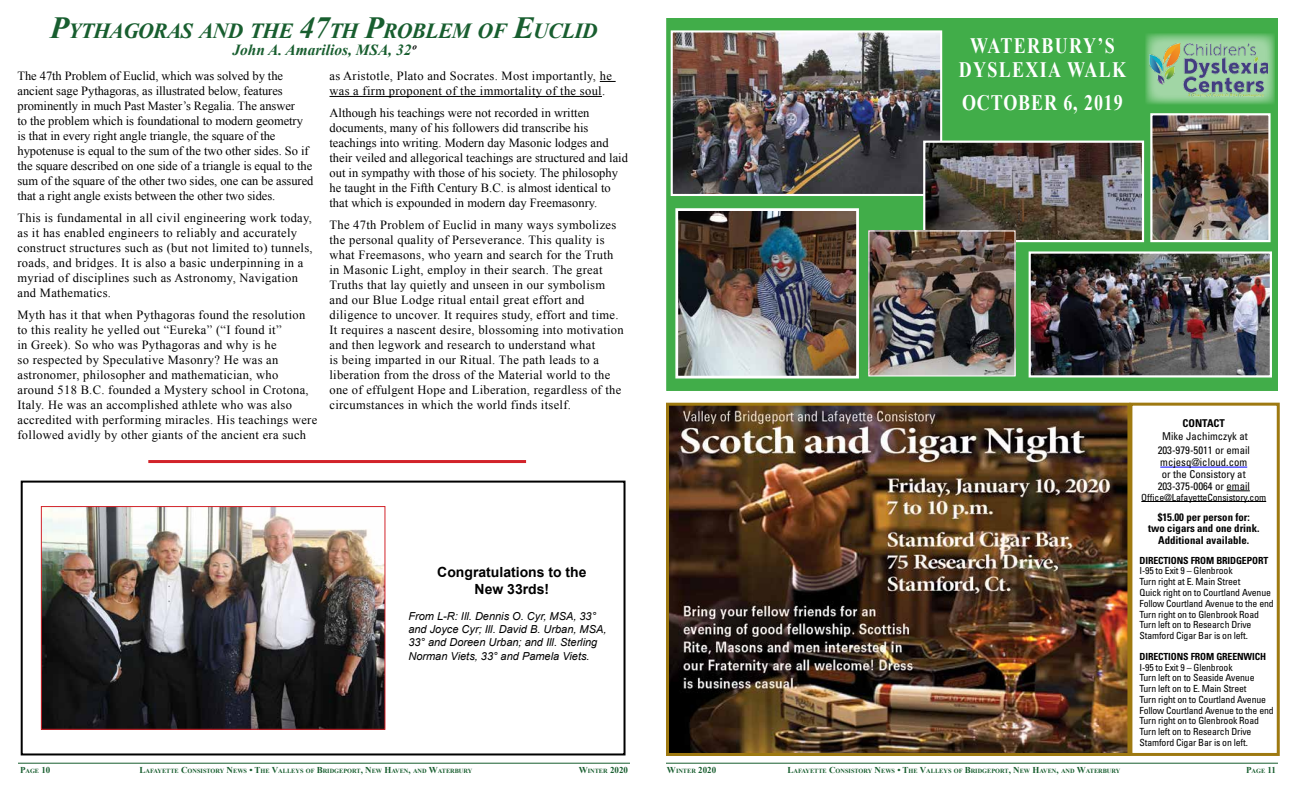
<style>
.page{position:relative;width:1296px;height:792px;background:#fff}
.page>*{position:absolute;margin:0;border:0;box-sizing:border-box;transform-origin:0 0}
.t1{font:700 22px/23.8px "Times New Roman";letter-spacing:.05em;color:#fff;scale:.82 1}
.t2{font:italic 700 21.6px "Times New Roman";letter-spacing:-.03em;color:#185e2f}
.t3{font:italic 700 15.4px "Times New Roman";color:#185e2f}
.t4{font:700 14px/16.8px "Arial";color:#000;text-align:center}
.t5{font:12.5px/15px "Times New Roman";letter-spacing:.025em;color:#000}
.t6{font:12.5px/15px "Times New Roman";letter-spacing:-.005em;color:#000}
.t7{font:12.5px/15px "Times New Roman";color:#000}
.t8{font:italic 11px/13.2px "Arial";color:#000}
.t9{font:condensed 10.8px/11.9px "Univers";color:#000;text-align:center}
.t10{font:700 condensed 10.8px/11.8px "Univers";color:#000;text-align:center}
.t11{font:condensed 9.8px/10.8px "Univers";letter-spacing:-.015em;color:#000}
.t12{font:700 condensed 9.8px "Univers";letter-spacing:-.01em;color:#000}
.t13{font:700 9px "Times New Roman";color:#185e2f}
.t14{font:700 6.3px "Times New Roman";color:#185e2f}
.s1{font-size:30.8px}
.s2{font-size:14px;color:#000}
.s3{font-size:6.3px}
.s4{font-size:9px}
</style>
<div class="page">
<hr style="left:666px;top:763px;width:612px;height:1px;background:#185e2f">
<hr style="left:18px;top:763px;width:612px;height:1px;background:#185e2f">
<div style="left:21px;top:481px;width:605px;height:274px;border:2px solid #000"></div>
<svg style="left:600px;top:81px;width:16px;height:1px"></svg>
<hr style="left:330px;top:96px;width:272px;height:1px;background:#000">
<hr style="left:148px;top:460px;width:378px;height:3px;background:#d2232a">
<div style="left:1129px;top:403px;width:151px;height:353px;border:3px solid #9e7911"></div>
<img style="left:670px;top:407px;width:456px;height:345px">
<div style="left:666px;top:403px;width:464px;height:353px;border:3px solid #9e7911"></div>
<hr style="left:1160px;top:467px;width:87px;height:1px;background:#00f">
<svg style="left:1227px;top:491px;width:23px;height:1px"></svg>
<hr style="left:1141px;top:501px;width:125px;height:1px;background:#000">
<div style="left:666px;top:18px;width:612px;height:373px;background:#41ad49"></div>
<img style="left:1153px;top:116px;width:115px;height:123px">
<div style="left:1150px;top:113px;width:121px;height:129px;border:2px solid #fff"></div>
<img style="left:1032px;top:254px;width:237px;height:121px">
<div style="left:1029px;top:251px;width:243px;height:127px;border:2px solid #fff"></div>
<img style="left:674px;top:33px;width:265px;height:160px">
<div style="left:671px;top:30px;width:271px;height:166px;border:2px solid #fff"></div>
<img style="left:679px;top:212px;width:176px;height:163px">
<div style="left:675px;top:208px;width:184px;height:171px;border:3px solid #fff"></div>
<img style="left:926px;top:144px;width:215px;height:95px">
<div style="left:923px;top:141px;width:221px;height:101px;border:2px solid #fff"></div>
<img style="left:870px;top:232px;width:144px;height:143px">
<div style="left:868px;top:230px;width:148px;height:147px;border:1px solid #fff"></div>
<svg style="left:1145px;top:33px;width:130px;height:71px;background:#79c47e"></svg>
<img style="left:1150px;top:43px;width:118px;height:53px">
<img style="left:43px;top:508px;width:340px;height:220px">
<div style="left:41px;top:506px;width:344px;height:224px;border:1px solid #d2232a"></div>
<h2 class="t2" style="left:50px;top:16px;width:549px"><span class="s1">P</span>YTHAGORAS AND THE <span class="s1">47</span>TH <span class="s1">P</span>ROBLEM OF <span class="s1">E</span>UCLID</h2>
<p class="t3" style="left:232px;top:39px;width:185px">John A. Amarilios, MSA, 32<span class="s2">º</span></p>
<p class="t6" style="left:18px;top:68px;width:297px">The 47th Problem of Euclid, which was solved by the ancient sage Pythagoras, as illustrated below, features prominently in much Past Master’s Regalia. The answer<br>to the problem which is foundational to modern geometry is that in every right angle triangle, the square of the hypotenuse is equal to the sum of the two other sides. So if the square described on one side of a triangle is equal to the sum of the square of the other two sides, one can be assured that a right angle exists between the other two sides.</p>
<p class="t5" style="left:18px;top:210px;width:297px">This is fundamental in all civil engineering work today, as it has enabled engineers to reliably and accurately construct structures such as (but not limited to) tunnels, roads, and bridges. It is also a basic underpinning in a myriad of disciplines such as Astronomy, Navigation and Mathematics.</p>
<p class="t5" style="left:18px;top:308px;width:301px">Myth has it that when Pythagoras found the resolution to this reality he yelled out “Eureka” (“I found it”<br>in Greek). So who was Pythagoras and why is he<br>so respected by Speculative Masonry? He was an astronomer, philosopher and mathematician, who around 518 B.C. founded a Mystery school in Crotona, Italy. He was an accomplished athlete who was also accredited with performing miracles. His teachings were followed avidly by other giants of the ancient era such</p>
<p class="t5" style="left:330px;top:68px;width:284px">as Aristotle, Plato and Socrates. Most importantly, he was a firm proponent of the immortality of the soul.</p>
<p class="t7" style="left:330px;top:105px;width:300px">Although his teachings were not recorded in written documents, many of his followers did transcribe his teachings into writing. Modern day Masonic lodges and their veiled and allegorical teachings are structured and laid out in sympathy with those of his society. The philosophy he taught in the Fifth Century B.C. is almost identical to that which is expounded in modern day Freemasonry.</p>
<p class="t5" style="left:330px;top:218px;width:296px">The 47th Problem of Euclid in many ways symbolizes the personal quality of Perseverance. This quality is what Freemasons, who yearn and search for the Truth in Masonic Light, employ in their search. The great Truths that lay quietly and unseen in our symbolism and our Blue Lodge ritual entail great effort and diligence to uncover. It requires study, effort and time.<br>It requires a nascent desire, blossoming into motivation and then legwork and research to understand what<br>is being imparted in our Ritual. The path leads to a liberation from the dross of the Material world to the one of effulgent Hope and Liberation, regardless of the circumstances in which the world finds itself.</p>
<p class="t4" style="left:437px;top:564px;width:151px">Congratulations to the<br>New 33rds!</p>
<p class="t8" style="left:408px;top:610px;width:200px">From L-R: Ill. Dennis O. Cyr, MSA, 33° and Joyce Cyr; Ill. David B. Urban, MSA, 33° and Doreen Urban; and Ill. Sterling Norman Viets, 33° and Pamela Viets.</p>
<h1 class="t1" style="left:959px;top:33px;width:206px;text-indent:124px">Y’S<br>DYSLEXIA WALK</h1>
<h1 class="t1" style="left:962px;top:90px;width:18px">OCT</h1>
<h1 class="t1" style="left:1003px;top:90px;width:35px">OBER</h1>
<h1 class="t1" style="left:1063px;top:90px;width:74px">6, 2019</h1>
<h1 class="t1" style="left:970px;top:33px;width:39px">WATERBUR</h1>
<p class="t10" style="left:1183px;top:417px;width:13px">Contact</p>
<p class="t9" style="left:1158px;top:430px;width:94px;line-height:13.7px">Mike Jachimczyk at<br>203-979-5011 or email</p>
<p class="t9" style="left:1158px;top:456px;width:94px">mcjesq@icloud.com or the Consistory at<br>203-375-0064 or email</p>
<p class="t11" style="left:1141px;top:491px;width:126px">Office@LafayetteConsistory.com</p>
<p class="t10" style="left:1148px;top:511px;width:113px">$15.00 per person for: two cigars and one drink.<br>Additional available.</p>
<p class="t12" style="left:1140px;top:554px;width:89px">DIRECTIONS From Bridgeport</p>
<p class="t11" style="left:1140px;top:565px;width:136px">I-95 to Exit 9 – Glenbrook<br>Turn right at E. Main Street<br>Quick right on to Courtland Avenue<br>Follow Courtland Avenue to the end<br>Turn right on to Glenbrook Road<br>Turn left on to Research Drive<br>Stamford Cigar Bar is on left.</p>
<p class="t12" style="left:1140px;top:650px;width:90px">DIRECTIONS from Greenwich</p>
<p class="t11" style="left:1140px;top:661px;width:136px">I-95 to Exit 9 – Glenbrook<br>Turn left on to Seaside Avenue<br>Turn left on to E. Main Street<br>Turn right on to Courtland Avenue<br>Follow Courtland Avenue to the end<br>Turn right on to Glenbrook Road<br>Turn left on to Research Drive<br>Stamford Cigar Bar is on left.</p>
<p class="t13" style="left:20px;top:764px;width:32px">P<span class="s3">AGE</span> 10</p>
<p class="t14" style="left:140px;top:767px;width:334px"><span class="s4">L</span>AFAYETTE <span class="s4">C</span>ONSISTORY <span class="s4">N</span>EWS <span class="s4">• T</span>HE <span class="s4">V</span>ALLEYS OF <span class="s4">B</span>RIDGEPORT<span class="s4">, N</span>EW <span class="s4">H</span>AVEN<span class="s4">,</span> AND <span class="s4">W</span>ATERBURY</p>
<p class="t13" style="left:579px;top:764px;width:51px">W<span class="s3">INTER</span> 2020</p>
<p class="t13" style="left:667px;top:764px;width:51px">W<span class="s3">INTER</span> 2020</p>
<p class="t14" style="left:788px;top:767px;width:334px"><span class="s4">L</span>AFAYETTE <span class="s4">C</span>ONSISTORY <span class="s4">N</span>EWS <span class="s4">• T</span>HE <span class="s4">V</span>ALLEYS OF <span class="s4">B</span>RIDGEPORT<span class="s4">, N</span>EW <span class="s4">H</span>AVEN<span class="s4">,</span> AND <span class="s4">W</span>ATERBURY</p>
<p class="t13" style="left:1246px;top:764px;width:31px">P<span class="s3">AGE</span> 11</p>
</div>
